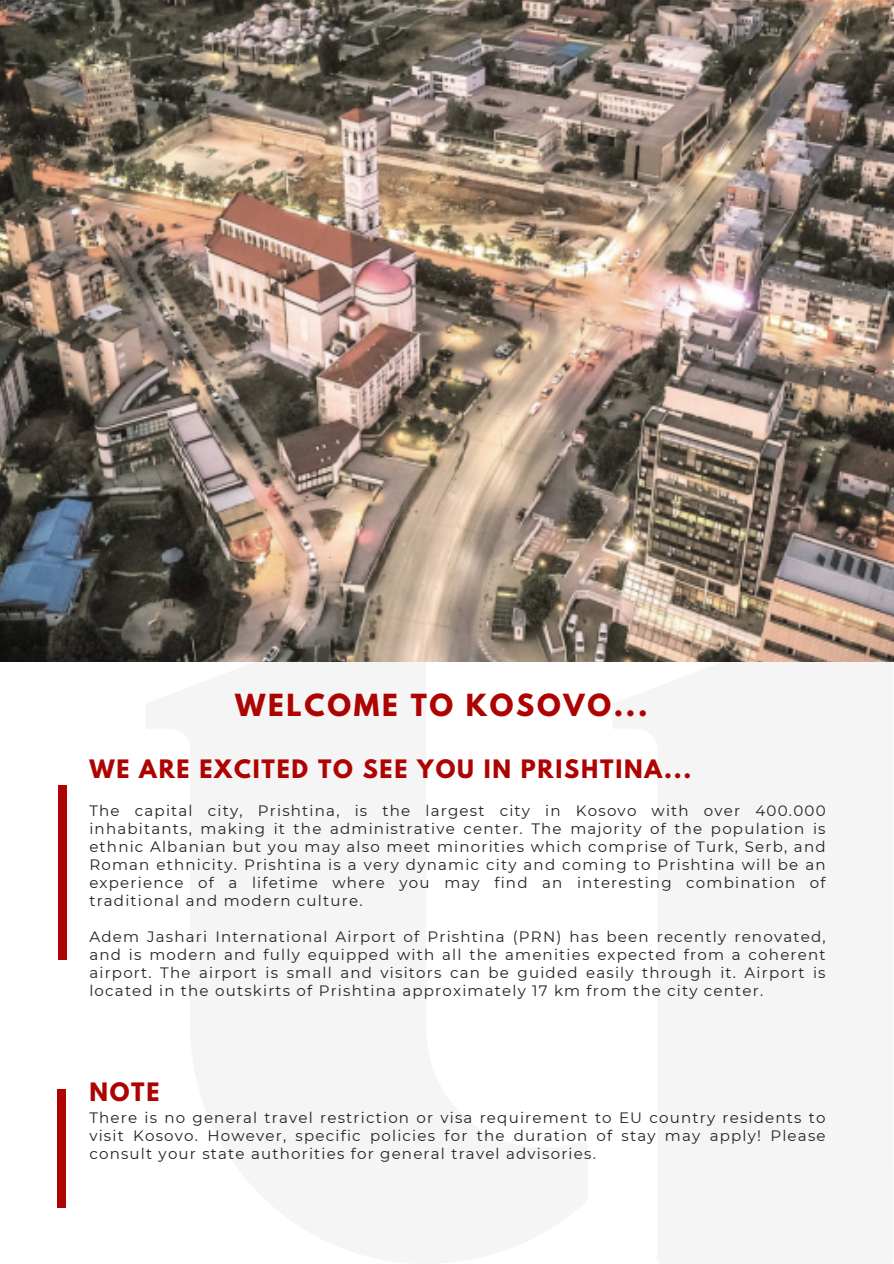
<style>
.page{position:relative;width:894px;height:1264px;background:#fff}
.page>*{position:absolute;margin:0;border:0;box-sizing:border-box;transform-origin:0 0}
.t1{font:700 27px "League Spartan";letter-spacing:.1em;color:#ad0303}
.t2{font:700 22.5px "League Spartan";letter-spacing:.08em;color:#ad0303}
.t3{font:15px/18px "Montserrat";letter-spacing:.08em;color:#222;text-align:justify}
</style>
<div class="page">
<img style="left:146px;top:661px;width:747px;height:602px">
<img style="left:0;top:0;width:893px;height:661px">
<div style="left:59px;top:785px;width:8px;height:174px;background:#ad0303"></div>
<div style="left:58px;top:1089px;width:8px;height:118px;background:#ad0303"></div>
<p class="t1" style="left:235px;top:691px;width:413px">WELCOME TO KOSOVO...</p>
<p class="t2" style="left:89px;top:757px;width:603px">WE ARE EXCITED TO SEE YOU IN PRISHTINA...</p>
<h1 class="t3" style="left:89px;top:801px;width:737px">The capital city, Prishtina, is the largest city in Kosovo with over 400.000 inhabitants, making it the administrative center. The majority of the population is ethnic Albanian but you may also meet minorities which comprise of Turk, Serb, and Roman ethnicity. Prishtina is a very dynamic city and coming to Prishtina will be an experience of a lifetime where you may find an interesting combination of traditional and modern culture.</h1>
<h2 class="t3" style="left:89px;top:927px;width:737px">Adem Jashari International Airport of Prishtina (PRN) has been recently renovated, and is modern and fully equipped with all the amenities expected from a coherent airport. The airport is small and visitors can be guided easily through it. Airport is located in the outskirts of Prishtina approximately 17 km from the city center.</h2>
<p class="t2" style="left:89px;top:1080px;width:72px">NOTE</p>
<p class="t3" style="left:89px;top:1108px;width:737px">There is no general travel restriction or visa requirement to EU country residents to visit Kosovo. However, specific policies for the duration of stay may apply! Please consult your state authorities for general travel advisories.</p>
</div>
